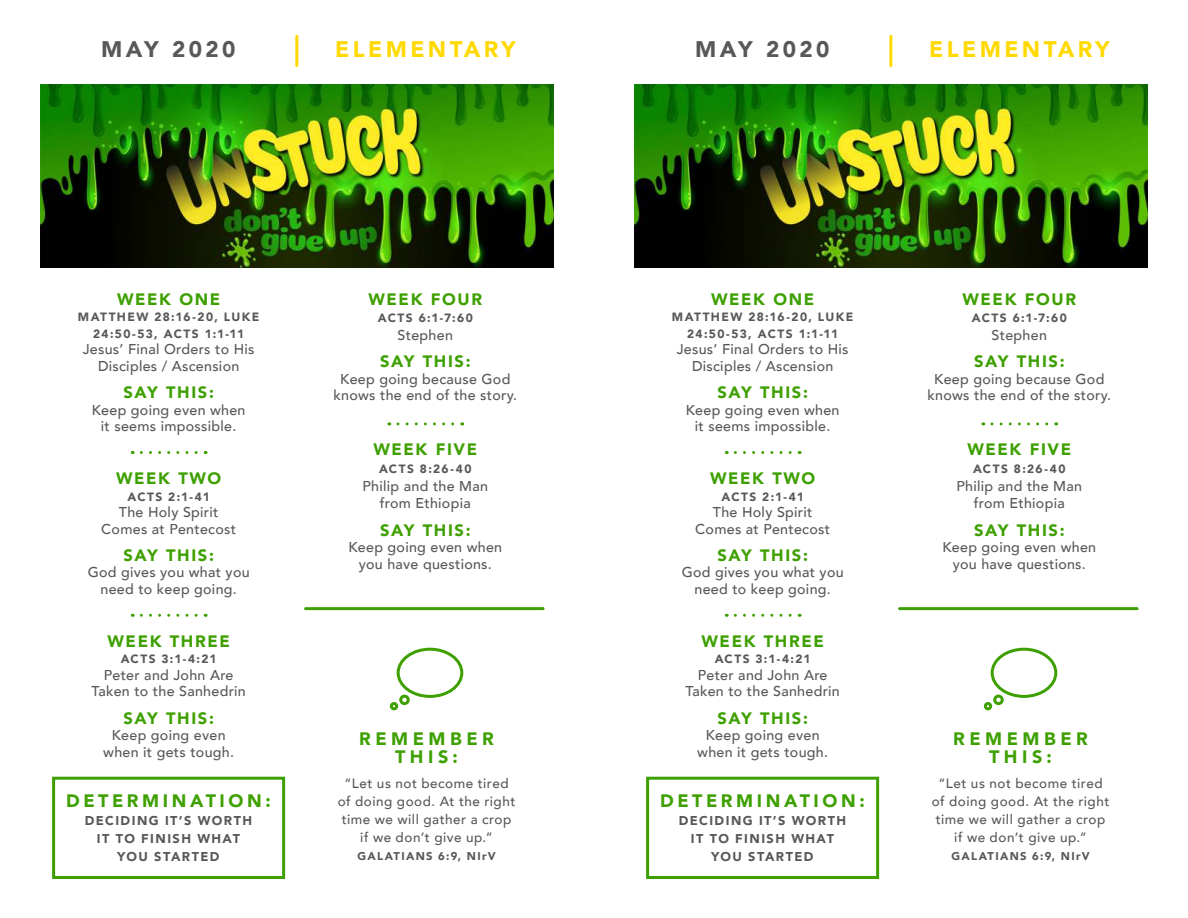
<style>
.page{position:relative;width:1188px;height:918px;background:#fff}
.page>*{position:absolute;margin:0;border:0;box-sizing:border-box;transform-origin:0 0}
.t1{font:900 22.5px "Avenir";letter-spacing:.15em;color:#ffd900}
.t2{font:900 22.5px "Avenir";letter-spacing:.15em;color:#57585a}
.t3{font:900 18px "Avenir";letter-spacing:.205em;color:#3ea000}
.t4{font:900 18px/18px "Avenir";letter-spacing:.25em;color:#3ea000;text-align:center}
.t5{font:900 16.5px "Avenir";letter-spacing:.1em;color:#3ea000}
.t6{font:500 14.25px/16.5px "Avenir";letter-spacing:.02em;color:#57585a;text-align:center}
.t7{font:500 13.5px/18px "Avenir";letter-spacing:.04em;color:#57585a;text-align:center}
.t8{font:900 12.75px/18px "Avenir";letter-spacing:.11em;color:#57585a;text-align:center}
.t9{font:900 12px/16.5px "Avenir";letter-spacing:.115em;color:#57585a;text-align:center}
.t10{font:900 11.25px "Avenir";letter-spacing:.115em;color:#57585a}
</style>
<div class="page">
<hr style="left:295px;top:36px;width:3px;height:30px;background:#ffd900">
<hr style="left:889px;top:36px;width:3px;height:30px;background:#ffd900">
<img style="left:41px;top:85px;width:512px;height:183px">
<img style="left:635px;top:85px;width:513px;height:183px">
<svg style="left:398px;top:422px;width:65px;height:3px"></svg>
<svg style="left:992px;top:422px;width:65px;height:3px"></svg>
<svg style="left:141px;top:451px;width:65px;height:3px"></svg>
<svg style="left:141px;top:614px;width:65px;height:3px"></svg>
<svg style="left:735px;top:451px;width:65px;height:3px"></svg>
<svg style="left:735px;top:614px;width:65px;height:3px"></svg>
<hr style="left:306px;top:607px;width:237px;height:3px;background:#3ea000">
<hr style="left:900px;top:607px;width:237px;height:3px;background:#3ea000">
<div style="left:52px;top:777px;width:233px;height:102px;border:3px solid #3ea000"></div>
<div style="left:646px;top:777px;width:233px;height:102px;border:3px solid #3ea000"></div>
<div style="left:397px;top:648px;width:66px;height:50px;border:3px solid #3ea000;border-radius:50%"></div>
<div style="left:399px;top:695px;width:11px;height:10px;border:3px solid #3ea000;border-radius:50%"></div>
<div style="left:390px;top:702px;width:8px;height:8px;border:3px solid #3ea000;border-radius:50%"></div>
<div style="left:991px;top:648px;width:66px;height:50px;border:3px solid #3ea000;border-radius:50%"></div>
<div style="left:993px;top:695px;width:11px;height:10px;border:3px solid #3ea000;border-radius:50%"></div>
<div style="left:984px;top:702px;width:8px;height:8px;border:3px solid #3ea000;border-radius:50%"></div>
<h1 class="t2" style="left:101px;top:40px;width:136px">MAY 2020</h1>
<h1 class="t1" style="left:335px;top:40px;width:182px">ELEMENTARY</h1>
<h1 class="t2" style="left:695px;top:40px;width:136px">MAY 2020</h1>
<h1 class="t1" style="left:929px;top:40px;width:182px">ELEMENTARY</h1>
<p class="t5" style="left:117px;top:292px;width:105px">WEEK ONE</p>
<p class="t9" style="left:78px;top:310px;width:183px">MATTHEW 28:16-20, LUKE<br>24:50-53, ACTS 1:1-11</p>
<p class="t6" style="left:83px;top:343px;width:173px">Jesus’ Final Orders to His<br>Disciples / Ascension</p>
<p class="t5" style="left:123px;top:385px;width:92px">SAY THIS:</p>
<p class="t6" style="left:92px;top:403px;width:155px">Keep going even when it seems impossible.</p>
<p class="t5" style="left:116px;top:471px;width:107px">WEEK TWO</p>
<p class="t9" style="left:127px;top:489px;width:84px">ACTS 2:1-41</p>
<p class="t6" style="left:101px;top:505px;width:136px">The Holy Spirit<br>Comes at Pentecost</p>
<p class="t5" style="left:123px;top:548px;width:92px">SAY THIS:</p>
<p class="t6" style="left:88px;top:566px;width:164px">God gives you what you need to keep going.</p>
<p class="t5" style="left:107px;top:634px;width:124px">WEEK THREE</p>
<p class="t9" style="left:121px;top:652px;width:97px">ACTS 3:1-4:21</p>
<p class="t6" style="left:92px;top:668px;width:156px">Peter and John Are<br>Taken to the Sanhedrin</p>
<p class="t5" style="left:123px;top:711px;width:92px">SAY THIS:</p>
<p class="t6" style="left:103px;top:728px;width:132px">Keep going even when it gets tough.</p>
<p class="t3" style="left:66px;top:793px;width:206px">DETERMINATION:</p>
<p class="t8" style="left:85px;top:813px;width:169px">DECIDING IT’S WORTH<br>IT TO FINISH WHAT<br>YOU STARTED</p>
<p class="t5" style="left:368px;top:292px;width:115px">WEEK FOUR</p>
<p class="t9" style="left:378px;top:311px;width:96px">ACTS 6:1-7:60</p>
<p class="t6" style="left:398px;top:328px;width:57px">Stephen</p>
<p class="t5" style="left:380px;top:355px;width:92px">SAY THIS:</p>
<p class="t6" style="left:334px;top:372px;width:185px">Keep going because God knows the end of the story.</p>
<p class="t5" style="left:373px;top:443px;width:105px">WEEK FIVE</p>
<p class="t9" style="left:379px;top:462px;width:94px">ACTS 8:26-40</p>
<p class="t6" style="left:363px;top:478px;width:127px;line-height:17.7px">Philip and the Man from Ethiopia</p>
<p class="t5" style="left:380px;top:523px;width:92px">SAY THIS:</p>
<p class="t6" style="left:348px;top:540px;width:155px">Keep going even when you have questions.</p>
<p class="t4" style="left:359px;top:731px;width:136px">REMEMBER<br>THIS:</p>
<p class="t7" style="left:338px;top:775px;width:179px">“Let us not become tired of doing good. At the right time we will gather a crop if we don’t give up.”</p>
<p class="t10" style="left:357px;top:851px;width:140px">GALATIANS 6:9, NIrV</p>
<p class="t5" style="left:711px;top:292px;width:105px">WEEK ONE</p>
<p class="t9" style="left:672px;top:310px;width:183px">MATTHEW 28:16-20, LUKE<br>24:50-53, ACTS 1:1-11</p>
<p class="t6" style="left:677px;top:343px;width:173px">Jesus’ Final Orders to His<br>Disciples / Ascension</p>
<p class="t5" style="left:717px;top:385px;width:92px">SAY THIS:</p>
<p class="t6" style="left:686px;top:403px;width:155px">Keep going even when it seems impossible.</p>
<p class="t5" style="left:710px;top:471px;width:107px">WEEK TWO</p>
<p class="t9" style="left:721px;top:489px;width:84px">ACTS 2:1-41</p>
<p class="t6" style="left:695px;top:505px;width:136px">The Holy Spirit<br>Comes at Pentecost</p>
<p class="t5" style="left:717px;top:548px;width:92px">SAY THIS:</p>
<p class="t6" style="left:682px;top:566px;width:164px">God gives you what you need to keep going.</p>
<p class="t5" style="left:701px;top:634px;width:124px">WEEK THREE</p>
<p class="t9" style="left:715px;top:652px;width:97px">ACTS 3:1-4:21</p>
<p class="t6" style="left:686px;top:668px;width:156px">Peter and John Are<br>Taken to the Sanhedrin</p>
<p class="t5" style="left:717px;top:711px;width:92px">SAY THIS:</p>
<p class="t6" style="left:697px;top:728px;width:132px">Keep going even when it gets tough.</p>
<p class="t3" style="left:660px;top:793px;width:206px">DETERMINATION:</p>
<p class="t8" style="left:679px;top:813px;width:169px">DECIDING IT’S WORTH<br>IT TO FINISH WHAT<br>YOU STARTED</p>
<p class="t5" style="left:962px;top:292px;width:115px">WEEK FOUR</p>
<p class="t9" style="left:972px;top:311px;width:96px">ACTS 6:1-7:60</p>
<p class="t6" style="left:992px;top:328px;width:57px">Stephen</p>
<p class="t5" style="left:974px;top:355px;width:92px">SAY THIS:</p>
<p class="t6" style="left:928px;top:372px;width:185px">Keep going because God knows the end of the story.</p>
<p class="t5" style="left:967px;top:443px;width:105px">WEEK FIVE</p>
<p class="t9" style="left:973px;top:462px;width:94px">ACTS 8:26-40</p>
<p class="t6" style="left:957px;top:478px;width:127px;line-height:17.7px">Philip and the Man from Ethiopia</p>
<p class="t5" style="left:974px;top:523px;width:92px">SAY THIS:</p>
<p class="t6" style="left:942px;top:540px;width:155px">Keep going even when you have questions.</p>
<p class="t4" style="left:953px;top:731px;width:136px">REMEMBER<br>THIS:</p>
<p class="t7" style="left:932px;top:775px;width:179px">“Let us not become tired of doing good. At the right time we will gather a crop if we don’t give up.”</p>
<p class="t10" style="left:951px;top:851px;width:140px">GALATIANS 6:9, NIrV</p>
</div>
